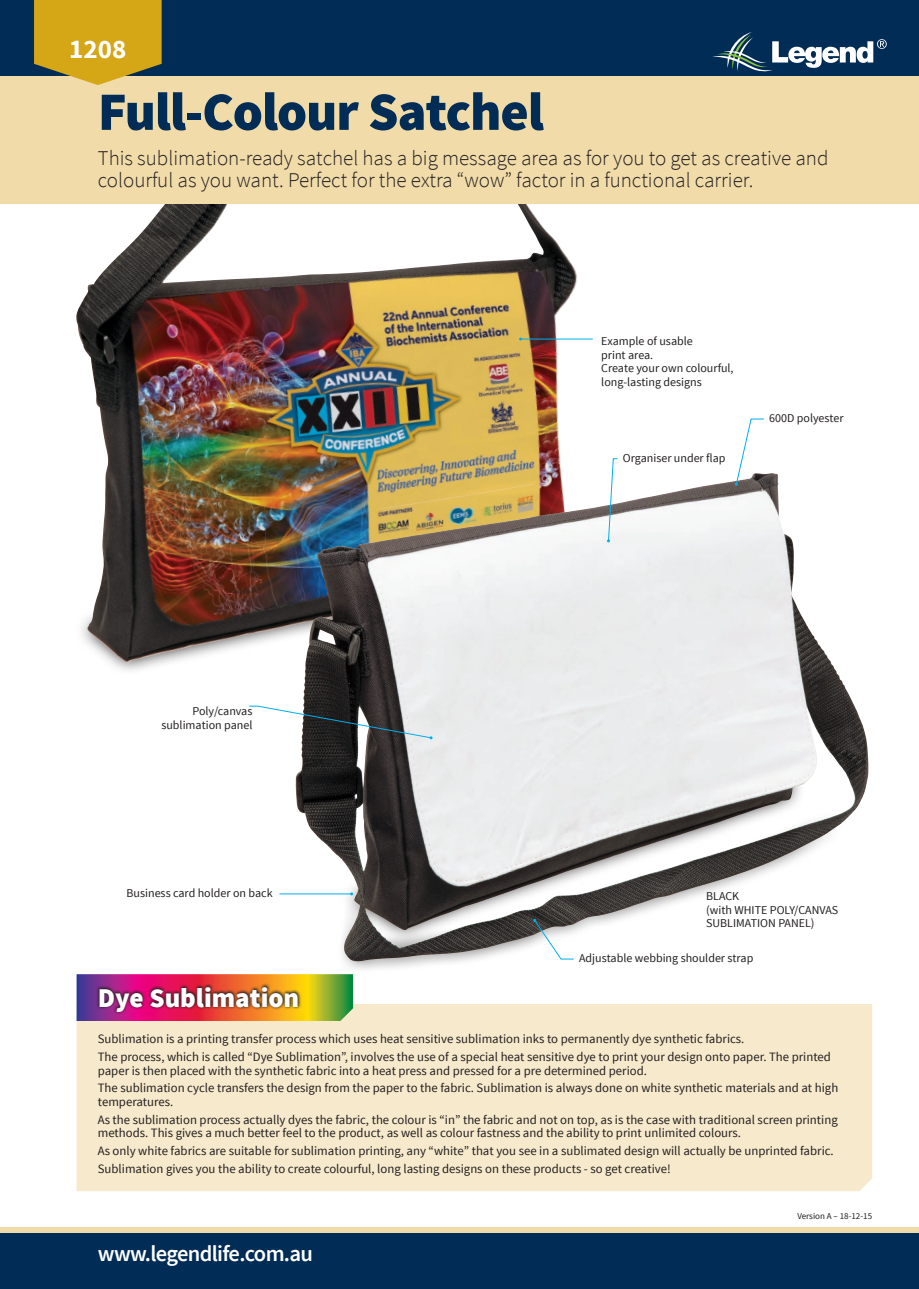
<style>
.page{position:relative;width:919px;height:1289px;background:#fff}
.page>*{position:absolute;margin:0;border:0;box-sizing:border-box;transform-origin:0 0}
.t1{font:900 54px "Source Sans Pro";letter-spacing:-.02em;color:#002c55}
.t2{font:900 27px "Source Sans Pro";color:#fff}
.t3{font:700 27px "Source Sans Pro";color:#fff}
.t4{font:600 22.5px "Source Sans Pro";letter-spacing:-.03em;color:#fff}
.t5{font:300 21px/22.5px "Source Sans Pro";color:#231f20}
.t6{font:12.75px/17.7px "Source Sans Pro";color:#231f20}
.t7{font:12px/13.5px "Source Sans Pro";color:#231f20}
.t8{font:9px "Source Sans Pro";color:#231f20}
</style>
<div class="page">
<img style="left:76px;top:204px;width:502px;height:459px">
<svg style="left:346px;top:760px;width:497px;height:210px"></svg>
<svg style="left:751px;top:770px;width:81px;height:189px"></svg>
<img style="left:294px;top:477px;width:457px;height:485px">
<div style="left:0;top:1227px;width:918px;height:55px;background:#f0dba9"></div>
<div style="left:0;top:0;width:918px;height:77px;background:#002c55"></div>
<div style="left:0;top:1233px;width:918px;height:55px;background:#002c55"></div>
<div style="left:0;top:77px;width:918px;height:127px;background:#f0dba9"></div>
<svg style="left:34px;top:0;width:128px;height:85px;background:#cea524"></svg>
<svg style="left:712px;top:32px;width:174px;height:40px"></svg>
<div style="left:77px;top:1003px;width:795px;height:188px;background:#f6e9cc"></div>
<svg style="left:77px;top:974px;width:276px;height:46px;background:#b36f4b"></svg>
<img style="left:96px;top:983px;width:205px;height:31px">
<svg style="left:734px;top:418px;width:30px;height:68px"></svg>
<svg style="left:607px;top:458px;width:11px;height:84px"></svg>
<svg style="left:533px;top:918px;width:41px;height:41px"></svg>
<svg style="left:249px;top:705px;width:183px;height:34px"></svg>
<hr style="left:520px;top:339px;width:72px;height:1px;background:#00aeef">
<hr style="left:279px;top:893px;width:72px;height:1px;background:#00aeef">
<h2 class="t3" style="left:69px;top:32px;width:59px">1208</h2>
<h1 class="t1" style="left:98px;top:77px;width:447px">Full-Colour Satchel</h1>
<h3 class="t5" style="left:98px;top:146px;width:732px">This sublimation-ready satchel has a big message area as for you to get as creative and colourful as you want. Perfect for the extra “wow” factor in a functional carrier.</h3>
<p class="t7" style="left:161px;top:704px;width:93px;text-align:right">Poly/canvas sublimation panel</p>
<p class="t7" style="left:127px;top:886px;width:147px">Business card holder on back</p>
<h2 class="t2" style="left:98px;top:979px;width:203px">Dye Sublimation</h2>
<p class="t7" style="left:601px;top:334px;width:134px">Example of usable<br>print area.<br>Create your own colourful, long-lasting designs</p>
<p class="t7" style="left:622px;top:451px;width:104px">Organiser under flap</p>
<p class="t7" style="left:769px;top:412px;width:76px">600D polyester</p>
<p class="t7" style="left:706px;top:889px;width:133px">BLACK<br>(with WHITE POLY/CANVAS<br>SUBLIMATION PANEL)</p>
<p class="t7" style="left:579px;top:951px;width:176px">Adjustable webbing shoulder strap</p>
<p class="t6" style="left:98px;top:1030px;width:734px">Sublimation is a printing transfer process which uses heat sensitive sublimation inks to permanently dye synthetic fabrics.<br>The process, which is called “Dye Sublimation”, involves the use of a special heat sensitive dye to print your design onto paper. The printed</p>
<p class="t6" style="left:98px;top:1061px;width:741px">paper is then placed with the synthetic fabric into a heat press and pressed for a pre determined period.<br>The sublimation cycle transfers the design from the paper to the fabric. Sublimation is always done on white synthetic materials and at high</p>
<p class="t6" style="left:98px;top:1092px;width:741px">temperatures.<br>As the sublimation process actually dyes the fabric, the colour is “in” the fabric and not on top, as is the case with traditional screen printing</p>
<p class="t6" style="left:98px;top:1124px;width:737px">methods. This gives a much better feel to the product, as well as colour fastness and the ability to print unlimited colours.<br>As only white fabrics are suitable for sublimation printing, any “white” that you see in a sublimated design will actually be unprinted fabric.<br>Sublimation gives you the ability to create colourful, long lasting designs on these products - so get creative!</p>
<h3 class="t4" style="left:98px;top:1239px;width:217px">www.legendlife.com.au</h3>
<p class="t8" style="left:797px;top:1210px;width:76px">Version A – 18-12-15</p>
</div>
